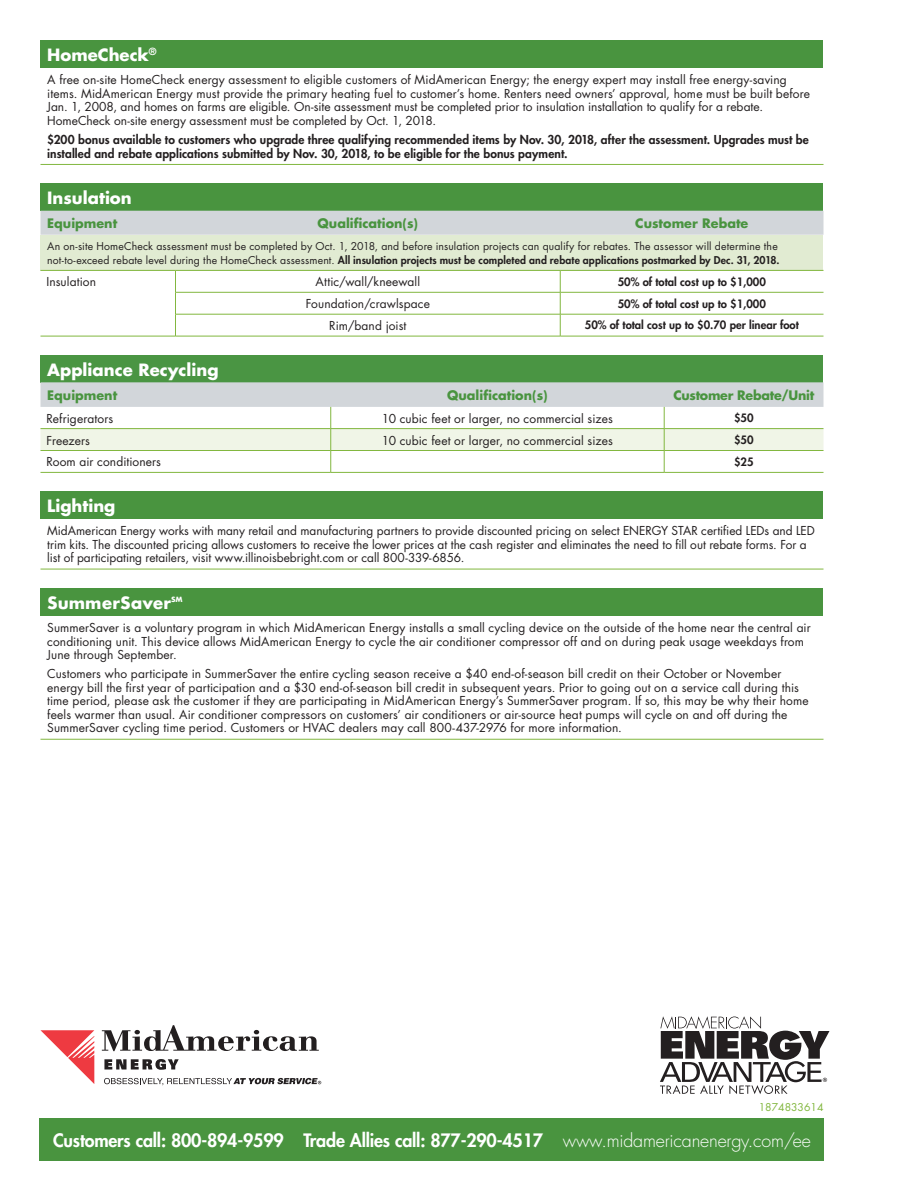
<style>
.page{position:relative;width:918px;height:1188px;background:#fff}
.page>*{position:absolute;margin:0;border:0;box-sizing:border-box;transform-origin:0 0}
.t1{font:800 18px "Futura Std";letter-spacing:-.01em;color:#fff}
.t2{font:700 16.5px "Futura Std";color:#fff}
.t3{font:700 16.5px "Futura";color:#fff}
.t4{font:700 12.75px "Futura Std";color:#49943f}
.t5{font:700 12.75px "Futura Std";letter-spacing:-.02em;color:#49943f}
.t6{font:12px/13.5px "Futura Std";letter-spacing:.005em;color:#231f20}
.t7{font:800 12px/13.5px "Futura Std";letter-spacing:.01em;color:#231f20}
.t8{font:800 11.25px "Futura Std";color:#231f20}
.t9{font:10.5px/13.5px "Futura Std";letter-spacing:.015em;color:#231f20}
.t10{font:10.5px "Futura Std";color:#82b73f}
.t11{font:700 7.05px "Futura";color:#fff}
.s1{font-weight:800}
.s2{font-weight:300}
</style>
<div class="page">
<div style="left:40px;top:1119px;width:784px;height:42px;background:#49943f"></div>
<div style="left:40px;top:40px;width:784px;height:28px;background:#49943f"></div>
<hr style="left:40px;top:164px;width:784px;height:1px;background:#82b73f">
<div style="left:40px;top:184px;width:784px;height:27px;background:#49943f"></div>
<div style="left:40px;top:211px;width:784px;height:24px;background:#d2d6da"></div>
<div style="left:40px;top:235px;width:784px;height:35px;background:#e1ebd2"></div>
<hr style="left:40px;top:270px;width:136px;height:1px;background:#82b73f">
<hr style="left:176px;top:270px;width:384px;height:1px;background:#82b73f">
<hr style="left:560px;top:270px;width:264px;height:1px;background:#82b73f">
<hr style="left:175px;top:292px;width:385px;height:1px;background:#82b73f">
<hr style="left:560px;top:292px;width:264px;height:1px;background:#82b73f">
<hr style="left:175px;top:314px;width:385px;height:1px;background:#82b73f">
<hr style="left:560px;top:314px;width:264px;height:1px;background:#82b73f">
<hr style="left:40px;top:336px;width:136px;height:1px;background:#82b73f">
<hr style="left:176px;top:336px;width:384px;height:1px;background:#82b73f">
<hr style="left:560px;top:336px;width:264px;height:1px;background:#82b73f">
<svg style="left:175px;top:271px;width:1px;height:65px"></svg>
<svg style="left:560px;top:271px;width:1px;height:65px"></svg>
<div style="left:40px;top:355px;width:784px;height:27px;background:#4a9543"></div>
<hr style="left:40px;top:472px;width:291px;height:1px;background:#82b73f">
<hr style="left:331px;top:472px;width:333px;height:1px;background:#82b73f">
<hr style="left:664px;top:472px;width:159px;height:1px;background:#82b73f">
<svg style="left:40px;top:382px;width:784px;height:90px"></svg>
<div style="left:40px;top:492px;width:784px;height:27px;background:#49943f"></div>
<hr style="left:40px;top:569px;width:784px;height:1px;background:#82b73f">
<div style="left:40px;top:588px;width:784px;height:27px;background:#49943f"></div>
<hr style="left:40px;top:739px;width:784px;height:1px;background:#82b73f">
<svg style="left:104px;top:1059px;width:75px;height:11px"></svg>
<svg style="left:102px;top:1025px;width:217px;height:26px"></svg>
<svg style="left:40px;top:1030px;width:54px;height:54px"></svg>
<svg style="left:104px;top:1078px;width:217px;height:7px"></svg>
<svg style="left:660px;top:1016px;width:170px;height:78px"></svg>
<h2 class="t2" style="left:47px;top:44px;width:111px">HomeCheck<sup>®</sup></h2>
<p class="t6" style="left:47px;top:73px;width:764px">A free on-site HomeCheck energy assessment to eligible customers of MidAmerican Energy; the energy expert may install free energy-saving items. MidAmerican Energy must provide the primary heating fuel to customer’s home. Renters need owners’ approval, home must be built before Jan. 1, 2008, and homes on farms are eligible. On-site assessment must be completed prior to insulation installation to qualify for a rebate.<br>HomeCheck on-site energy assessment must be completed by Oct. 1, 2018.</p>
<p class="t7" style="left:47px;top:133px;width:763px">$200 bonus available to customers who upgrade three qualifying recommended items by Nov. 30, 2018, after the assessment. Upgrades must be installed and rebate applications submitted by Nov. 30, 2018, to be eligible for the bonus payment.</p>
<h2 class="t2" style="left:47px;top:187px;width:86px">Insulation</h2>
<p class="t4" style="left:47px;top:215px;width:72px">Equipment</p>
<p class="t4" style="left:318px;top:215px;width:102px">Qualification(s)</p>
<p class="t4" style="left:635px;top:215px;width:115px">Customer Rebate</p>
<p class="t9" style="left:47px;top:240px;width:734px">An on-site HomeCheck assessment must be completed by Oct. 1, 2018, and before insulation projects can qualify for rebates. The assessor will determine the not-to-exceed rebate level during the HomeCheck assessment. <span class="s1">All insulation projects must be completed and rebate applications postmarked by Dec. 31, 2018.</span></p>
<p class="t6" style="left:46px;top:275px;width:51px">Insulation</p>
<p class="t6" style="left:316px;top:275px;width:106px">Attic/wall/kneewall</p>
<p class="t8" style="left:618px;top:274px;width:150px">50% of total cost up to $1,000</p>
<p class="t6" style="left:306px;top:297px;width:126px">Foundation/crawlspace</p>
<p class="t8" style="left:618px;top:296px;width:150px">50% of total cost up to $1,000</p>
<p class="t6" style="left:329px;top:319px;width:79px">Rim/band joist</p>
<p class="t8" style="left:585px;top:318px;width:216px">50% of total cost up to $0.70 per linear foot</p>
<h2 class="t2" style="left:47px;top:358px;width:173px">Appliance Recycling</h2>
<p class="t4" style="left:47px;top:386px;width:72px">Equipment</p>
<p class="t4" style="left:447px;top:386px;width:102px">Qualification(s)</p>
<p class="t5" style="left:673px;top:386px;width:143px">Customer Rebate/Unit</p>
<p class="t6" style="left:46px;top:412px;width:68px">Refrigerators</p>
<p class="t6" style="left:382px;top:412px;width:232px">10 cubic feet or larger, no commercial sizes</p>
<p class="t8" style="left:734px;top:411px;width:21px">$50</p>
<p class="t6" style="left:46px;top:433px;width:45px">Freezers</p>
<p class="t6" style="left:382px;top:433px;width:232px">10 cubic feet or larger, no commercial sizes</p>
<p class="t8" style="left:734px;top:433px;width:21px">$50</p>
<p class="t6" style="left:46px;top:455px;width:116px">Room air conditioners</p>
<p class="t8" style="left:734px;top:455px;width:21px">$25</p>
<h2 class="t2" style="left:47px;top:495px;width:70px">Lighting</h2>
<p class="t6" style="left:47px;top:524px;width:769px">MidAmerican Energy works with many retail and manufacturing partners to provide discounted pricing on select ENERGY STAR certified LEDs and LED trim kits. The discounted pricing allows customers to receive the lower prices at the cash register and eliminates the need to fill out rebate forms. For a list of participating retailers, visit www.illinoisbebright.com or call 800-339-6856.</p>
<h2 class="t3" style="left:47px;top:591px;width:125px">SummerSaver</h2>
<p class="t11" style="left:171px;top:594px;width:13px">SM</p>
<p class="t6" style="left:47px;top:621px;width:765px">SummerSaver is a voluntary program in which MidAmerican Energy installs a small cycling device on the outside of the home near the central air conditioning unit. This device allows MidAmerican Energy to cycle the air conditioner compressor off and on during peak usage weekdays from<br>June through September.</p>
<p class="t6" style="left:47px;top:667px;width:763px">Customers who participate in SummerSaver the entire cycling season receive a $40 end-of-season bill credit on their October or November energy bill the first year of participation and a $30 end-of-season bill credit in subsequent years. Prior to going out on a service call during this time period, please ask the customer if they are participating in MidAmerican Energy’s SummerSaver program. If so, this may be why their home feels warmer than usual. Air conditioner compressors on customers’ air conditioners or air-source heat pumps will cycle on and off during the SummerSaver cycling time period. Customers or HVAC dealers may call 800-437-2976 for more information.</p>
<p class="t10" style="left:759px;top:1101px;width:66px">1874833614</p>
<h1 class="t1" style="left:53px;top:1129px;width:759px">Customers call: 800-894-9599 Trade Allies call: 877-290-4517 <span class="s2">www.midamericanenergy.com/ee</span></h1>
</div>
